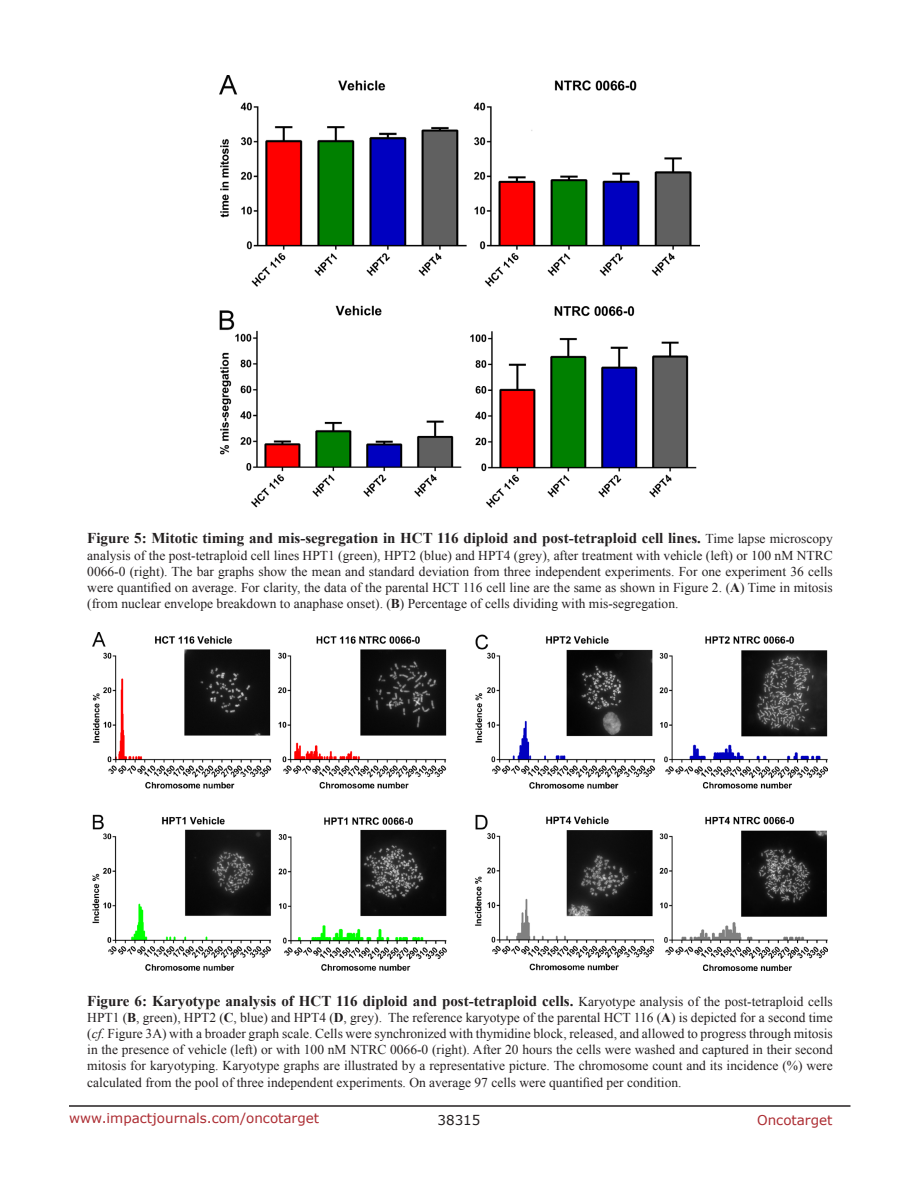
<style>
.page{position:relative;width:918px;height:1188px;background:#fff}
.page>*{position:absolute;margin:0;border:0;box-sizing:border-box;transform-origin:0 0}
.FigureText{font:700 15px "Times New Roman";color:#231f20}
.FigureText-2{font:13.5px/16.2px "Times New Roman";color:#231f20;text-align:justify}
.t1{font:13.5px "Verdana";color:#ac2b31}
.t2{font:13.5px "Verdana";color:#231f20}
.s1{font-weight:400;font-size:13.5px}
.s2{font-weight:700}
.s3{font-style:italic}
</style>
<div class="page">
<hr style="left:69px;top:1105px;width:781px;height:2px;background:#231f20">
<img style="left:220px;top:75px;width:480px;height:433px">
<img style="left:92px;top:633px;width:736px;height:337px">
<p class="FigureText" style="left:87px;top:528px;width:747px">Figure 5: Mitotic timing and mis-segregation in HCT 116 diploid and post-tetraploid cell lines. <span class="s1">Time lapse microscopy</span></p>
<p class="FigureText-2" style="left:87px;top:547px;width:747px">analysis of the post-tetraploid cell lines HPT1 (green), HPT2 (blue) and HPT4 (grey), after treatment with vehicle (left) or 100 nM NTRC 0066-0 (right). The bar graphs show the mean and standard deviation from three independent experiments. For one experiment 36 cells were quantified on average. For clarity, the data of the parental HCT 116 cell line are the same as shown in Figure 2. (<span class="s2">A</span>) Time in mitosis (from nuclear envelope breakdown to anaphase onset). (<span class="s2">B</span>) Percentage of cells dividing with mis-segregation.</p>
<p class="FigureText" style="left:87px;top:990px;width:747px">Figure 6: Karyotype analysis of HCT 116 diploid and post-tetraploid cells. <span class="s1">Karyotype analysis of the post-tetraploid cells</span></p>
<p class="FigureText-2" style="left:87px;top:1009px;width:747px">HPT1 (<span class="s2">B</span>, green), HPT2 (<span class="s2">C</span>, blue) and HPT4 (<span class="s2">D</span>, grey). The reference karyotype of the parental HCT 116 (<span class="s2">A</span>) is depicted for a second time (<span class="s3">cf.</span> Figure 3A) with a broader graph scale. Cells were synchronized with thymidine block, released, and allowed to progress through mitosis in the presence of vehicle (left) or with 100 nM NTRC 0066-0 (right). After 20 hours the cells were washed and captured in their second mitosis for karyotyping. Karyotype graphs are illustrated by a representative picture. The chromosome count and its incidence (%) were calculated from the pool of three independent experiments. On average 97 cells were quantified per condition.</p>
<p class="t1" style="left:69px;top:1109px;width:252px">www.impactjournals.com/oncotarget</p>
<p class="t2" style="left:438px;top:1111px;width:44px">38315</p>
<p class="t1" style="left:757px;top:1111px;width:77px">Oncotarget</p>
</div>
